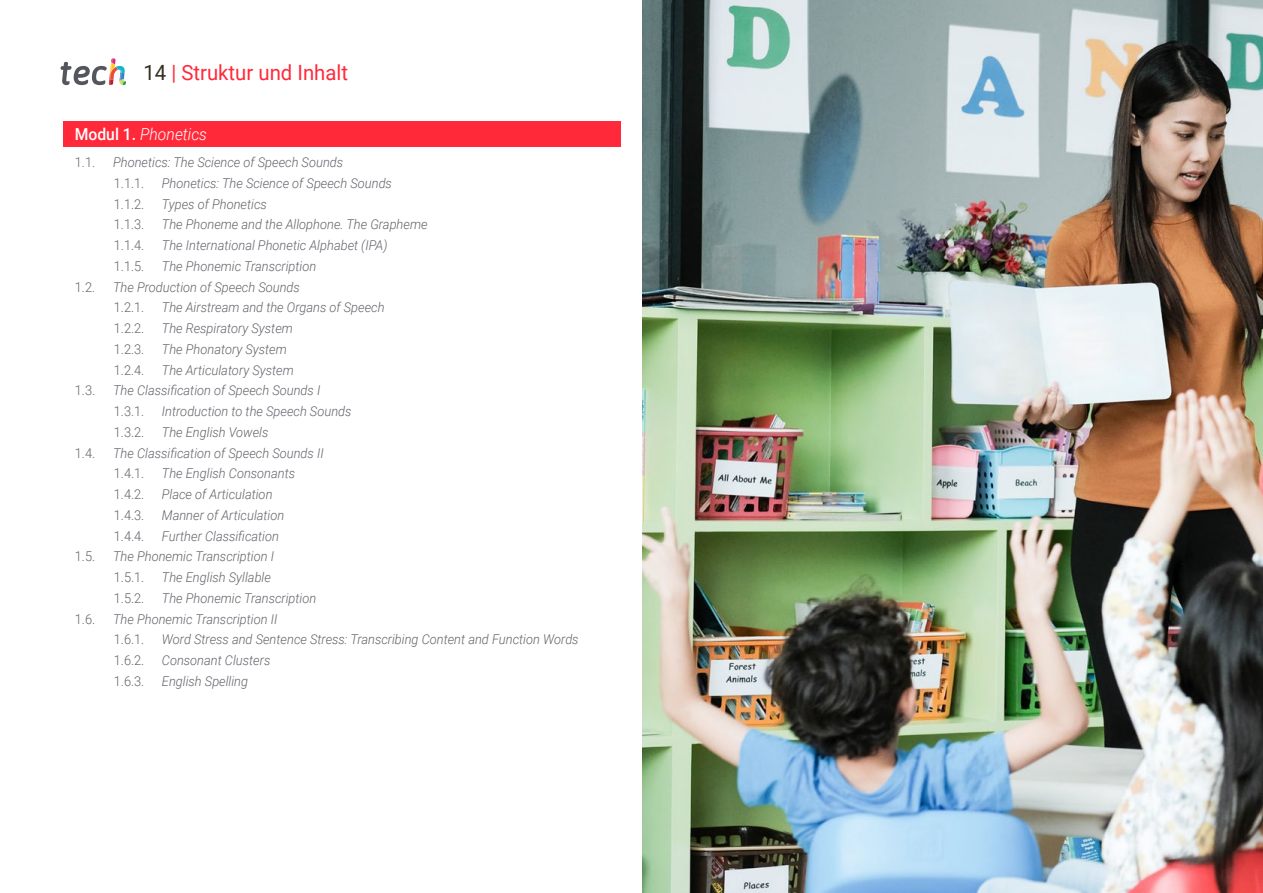
<style>
.page{position:relative;width:1263px;height:893px;background:#fff}
.page>*{position:absolute;margin:0;border:0;box-sizing:border-box;transform-origin:0 0}
.t1{font:21px "Roboto";color:#ff293a}
.t2{font:italic 300 16.5px "Roboto";color:#fff;scale:.95 1}
.t3{font:italic 300 13.5px "Roboto";color:#61646a;scale:.95 1}
.t4{font:300 13.5px "Roboto";color:#61646a;scale:.95 1}
.s1{color:#312e20}
.s2{font-weight:500;font-style:normal}
</style>
<div class="page">
<div style="left:64px;top:121px;width:557px;height:25px;background:#ff293a"></div>
<svg style="left:61px;top:58px;width:65px;height:28px"></svg>
<img style="left:642px;top:0;width:621px;height:893px">
<h1 class="t1" style="left:144px;top:57px;width:206px"><span class="s1">14</span> | Struktur und Inhalt</h1>
<p class="t2" style="left:75px;top:123px;width:141px"><span class="s2">Modul 1.</span> Phonetics</p>
<p class="t4" style="left:75px;top:153px;width:23px">1.1.</p>
<p class="t3" style="left:113px;top:153px;width:244px">Phonetics: The Science of Speech Sounds</p>
<p class="t4" style="left:114px;top:174px;width:34px">1.1.1.</p>
<p class="t3" style="left:162px;top:174px;width:244px">Phonetics: The Science of Speech Sounds</p>
<p class="t4" style="left:114px;top:194px;width:34px">1.1.2.</p>
<p class="t3" style="left:162px;top:194px;width:112px">Types of Phonetics</p>
<p class="t4" style="left:114px;top:215px;width:34px">1.1.3.</p>
<p class="t3" style="left:162px;top:215px;width:281px">The Phoneme and the Allophone. The Grapheme</p>
<p class="t4" style="left:114px;top:236px;width:34px">1.1.4.</p>
<p class="t3" style="left:162px;top:236px;width:239px">The International Phonetic Alphabet (IPA)</p>
<p class="t4" style="left:114px;top:257px;width:34px">1.1.5.</p>
<p class="t3" style="left:162px;top:257px;width:164px">The Phonemic Transcription</p>
<p class="t4" style="left:75px;top:277px;width:23px">1.2.</p>
<p class="t3" style="left:113px;top:277px;width:198px">The Production of Speech Sounds</p>
<p class="t4" style="left:114px;top:298px;width:34px">1.2.1.</p>
<p class="t3" style="left:162px;top:298px;width:236px">The Airstream and the Organs of Speech</p>
<p class="t4" style="left:114px;top:319px;width:34px">1.2.2.</p>
<p class="t3" style="left:162px;top:319px;width:139px">The Respiratory System</p>
<p class="t4" style="left:114px;top:340px;width:34px">1.2.3.</p>
<p class="t3" style="left:162px;top:340px;width:133px">The Phonatory System</p>
<p class="t4" style="left:114px;top:360px;width:34px">1.2.4.</p>
<p class="t3" style="left:162px;top:360px;width:140px">The Articulatory System</p>
<p class="t4" style="left:75px;top:381px;width:23px">1.3.</p>
<p class="t3" style="left:113px;top:381px;width:220px">The Classification of Speech Sounds I</p>
<p class="t4" style="left:114px;top:402px;width:34px">1.3.1.</p>
<p class="t3" style="left:162px;top:402px;width:201px">Introduction to the Speech Sounds</p>
<p class="t4" style="left:114px;top:423px;width:34px">1.3.2.</p>
<p class="t3" style="left:162px;top:423px;width:114px">The English Vowels</p>
<p class="t4" style="left:75px;top:443px;width:23px">1.4.</p>
<p class="t3" style="left:113px;top:443px;width:223px">The Classification of Speech Sounds II</p>
<p class="t4" style="left:114px;top:464px;width:34px">1.4.1.</p>
<p class="t3" style="left:162px;top:464px;width:142px">The English Consonants</p>
<p class="t4" style="left:114px;top:485px;width:34px">1.4.2.</p>
<p class="t3" style="left:162px;top:485px;width:118px">Place of Articulation</p>
<p class="t4" style="left:114px;top:506px;width:34px">1.4.3.</p>
<p class="t3" style="left:162px;top:506px;width:130px">Manner of Articulation</p>
<p class="t4" style="left:114px;top:526px;width:34px">1.4.4.</p>
<p class="t3" style="left:162px;top:526px;width:125px">Further Classification</p>
<p class="t4" style="left:75px;top:547px;width:23px">1.5.</p>
<p class="t3" style="left:113px;top:547px;width:171px">The Phonemic Transcription I</p>
<p class="t4" style="left:114px;top:568px;width:34px">1.5.1.</p>
<p class="t3" style="left:162px;top:568px;width:116px">The English Syllable</p>
<p class="t4" style="left:114px;top:589px;width:34px">1.5.2.</p>
<p class="t3" style="left:162px;top:589px;width:164px">The Phonemic Transcription</p>
<p class="t4" style="left:75px;top:609px;width:23px">1.6.</p>
<p class="t3" style="left:113px;top:609px;width:175px">The Phonemic Transcription II</p>
<p class="t4" style="left:114px;top:630px;width:34px">1.6.1.</p>
<p class="t3" style="left:162px;top:630px;width:440px">Word Stress and Sentence Stress: Transcribing Content and Function Words</p>
<p class="t4" style="left:114px;top:651px;width:34px">1.6.2.</p>
<p class="t3" style="left:162px;top:651px;width:116px">Consonant Clusters</p>
<p class="t4" style="left:114px;top:672px;width:34px">1.6.3.</p>
<p class="t3" style="left:162px;top:672px;width:92px">English Spelling</p>
</div>
